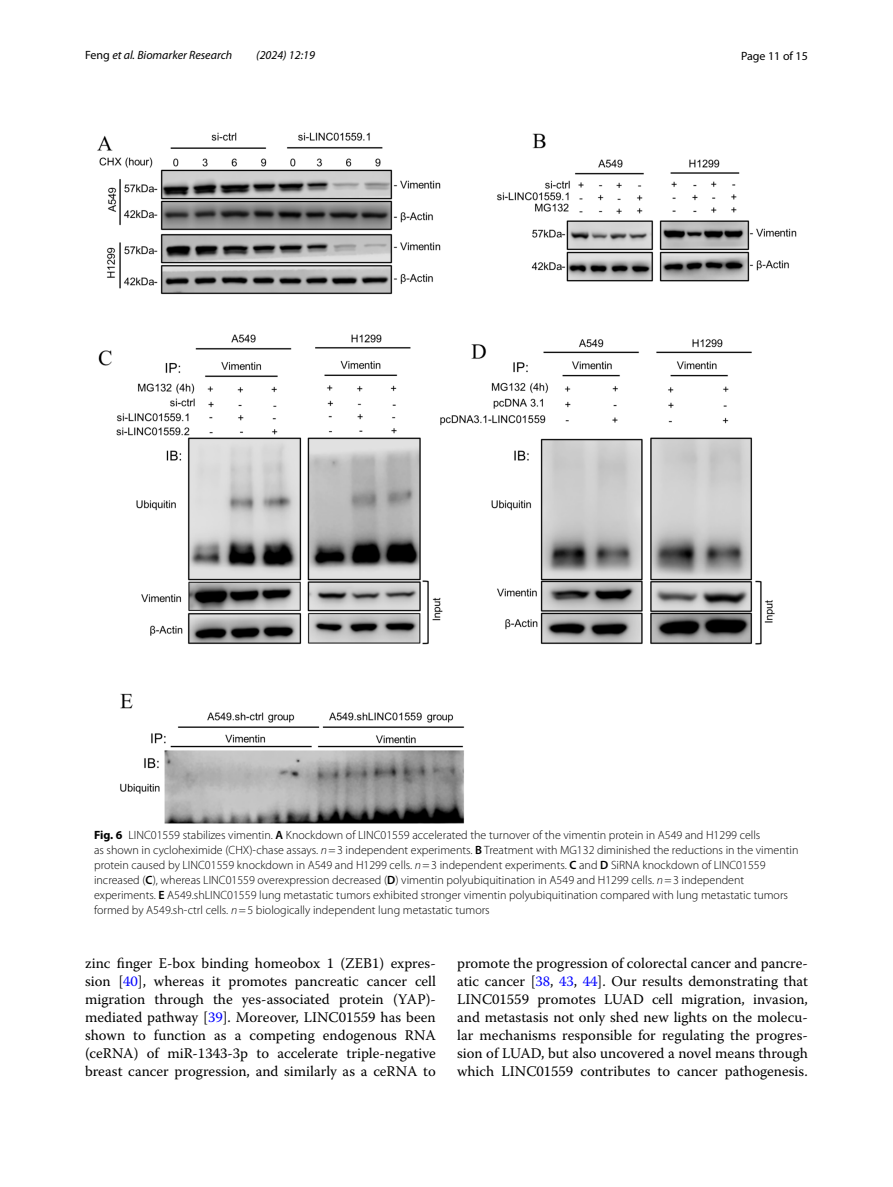
<style>
.page{position:relative;width:893px;height:1187px;background:#fff}
.page>*{position:absolute;margin:0;border:0;box-sizing:border-box;transform-origin:0 0}
.t1{font:14.7px/18px "Warnock Pro";color:#000;text-align:justify}
.t2{font:300 12px/15px "Myriad Pro";color:#000}
.t3{font:italic 12px "Myriad Pro";color:#000}
.t4{font:12px "Myriad Pro";color:#000}
.s1{font-style:normal}
.s2{font-weight:700}
.s3{font-weight:600}
.s4{font-style:italic}
.s5{color:#00f}
</style>
<div class="page">
<img style="left:97px;top:133px;width:700px;height:690px">
<p class="t3" style="left:85px;top:48px;width:149px"><span class="s1">Feng</span> et al. Biomarker Research</p>
<p class="t3" style="left:256px;top:48px;width:60px">(2024) 12:19</p>
<p class="t4" style="left:741px;top:48px;width:68px">Page 11 of 15</p>
<p class="t2" style="left:94px;top:827px;width:706px"><span class="s2">Fig. 6</span> LINC01559 stabilizes vimentin. <span class="s3">A</span> Knockdown of LINC01559 accelerated the turnover of the vimentin protein in A549 and H1299 cells<br>as shown in cycloheximide (CHX)-chase assays. <span class="s4">n</span>=3 independent experiments. <span class="s3">B</span> Treatment with MG132 diminished the reductions in the vimentin protein caused by LINC01559 knockdown in A549 and H1299 cells. <span class="s4">n</span>=3 independent experiments. <span class="s3">C</span> and <span class="s3">D</span> SiRNA knockdown of LINC01559 increased (<span class="s3">C</span>), whereas LINC01559 overexpression decreased (<span class="s3">D</span>) vimentin polyubiquitination in A549 and H1299 cells. <span class="s4">n</span>=3 independent experiments. <span class="s3">E</span> A549.shLINC01559 lung metastatic tumors exhibited stronger vimentin polyubiquitination compared with lung metastatic tumors formed by A549.sh-ctrl cells. <span class="s4">n</span>=5 biologically independent lung metastatic tumors</p>
<p class="t1" style="left:85px;top:953px;width:352px">zinc finger E-box binding homeobox 1 (ZEB1) expres&shy;sion [<span class="s5">40</span>], whereas it promotes pancreatic cancer cell migration through the yes-associated protein (YAP)- mediated pathway [<span class="s5">39</span>]. Moreover, LINC01559 has been shown to function as a competing endogenous RNA (ceRNA) of miR-1343-3p to accelerate triple-negative breast cancer progression, and similarly as a ceRNA to</p>
<p class="t1" style="left:457px;top:953px;width:352px">promote the progression of colorectal cancer and pancre&shy;atic cancer [<span class="s5">38</span>, <span class="s5">43</span>, <span class="s5">44</span>]. Our results demonstrating that LINC01559 promotes LUAD cell migration, invasion, and metastasis not only shed new lights on the molecu&shy;lar mechanisms responsible for regulating the progres&shy;sion of LUAD, but also uncovered a novel means through which LINC01559 contributes to cancer pathogenesis.</p>
</div>
